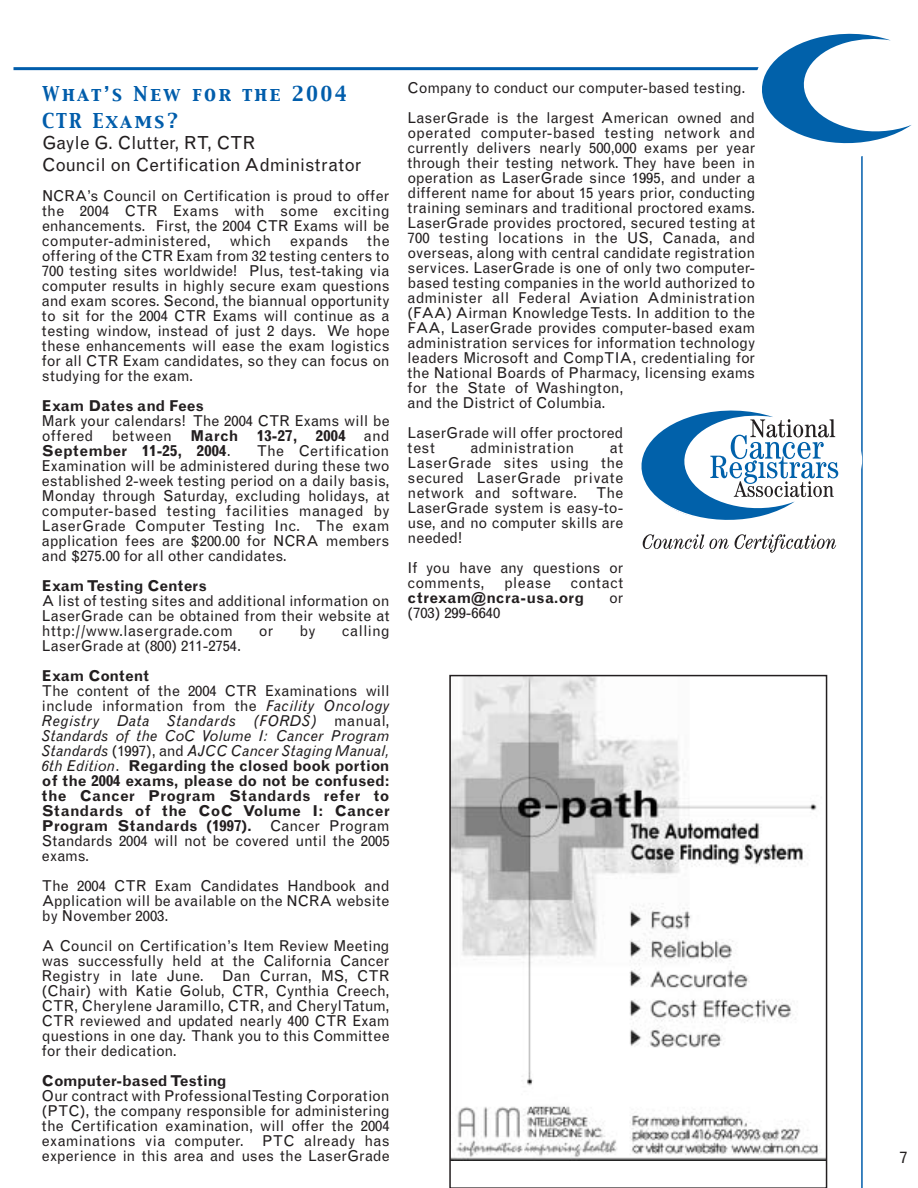
<style>
.page{position:relative;width:918px;height:1188px;background:#fff}
.page>*{position:absolute;margin:0;border:0;box-sizing:border-box;transform-origin:0 0}
.t1{font:18px/21.6px "Grotesque";color:#231f20}
.t2{font:18px/27px "Capitals";letter-spacing:.135em;color:#015dab}
.t3{font:16.5px "Grotesque";color:#231f20}
.t4{font:15px/15px "Grotesque";color:#231f20;text-align:justify}
.t5{font:700 15px/15px "Grotesque";letter-spacing:.005em;color:#231f20;text-align:justify}
.t6{font:15px "Grotesque";letter-spacing:.03em;color:#231f20}
.t7{font:15px "Grotesque";letter-spacing:.02em;color:#231f20}
.s1{font-weight:700}
.s2{font-weight:400}
.s3{font-weight:400;font-style:italic}
</style>
<div class="page">
<svg style="left:643px;top:534px;width:86px;height:15px"></svg>
<svg style="left:735px;top:534px;width:101px;height:19px"></svg>
<hr style="left:861px;top:70px;width:2px;height:1118px;background:#015dab">
<hr style="left:14px;top:67px;width:855px;height:3px;background:#015dab">
<svg style="left:754px;top:33px;width:158px;height:125px"></svg>
<svg style="left:449px;top:675px;width:378px;height:513px"></svg>
<svg style="left:641px;top:410px;width:198px;height:110px"></svg>
<p class="t2" style="left:42px;top:81px;width:306px">What’s New for the 2004<br>CTR Exams?</p>
<p class="t1" style="left:42px;top:134px;width:321px">Gayle G. Clutter, RT, CTR<br>Council on Certification Administrator</p>
<p class="t4" style="left:42px;top:190px;width:349px">NCRA’s Council on Certification is proud to offer the 2004 CTR Exams with some exciting enhancements. First, the 2004 CTR Exams will be computer-administered,</p>
<p class="t4" style="left:42px;top:235px;width:349px;text-indent:325px">the offering of the CTR Exam from 32 testing centers to 700 testing sites worldwide! Plus, test-taking via computer results in highly secure exam questions and exam scores. Second, the biannual opportunity to sit for the 2004 CTR Exams will continue as a testing window, instead of just 2 days. We hope these enhancements will ease the exam logistics for all CTR Exam candidates, so they can focus on studying for the exam.</p>
<p class="t5" style="left:42px;top:400px;width:163px">Exam Dates and Fees</p>
<p class="t4" style="left:42px;top:415px;width:349px">Mark your calendars! The 2004 CTR Exams will be offered between <span class="s1">March 13-27, 2004</span> and <span class="s1">September 11-25, 2004</span>.</p>
<p class="t4" style="left:230px;top:235px;width:43px">which</p>
<p class="t4" style="left:290px;top:235px;width:60px">expands</p>
<p class="t4" style="left:42px;top:445px;width:349px;text-indent:215px">The Certification Examination will be administered during these two established 2-week testing period on a daily basis, Monday through Saturday, excluding holidays, at computer-based testing facilities managed by LaserGrade Computer Testing Inc. The exam application fees are $200.00 for NCRA members and $275.00 for all other candidates.</p>
<p class="t5" style="left:42px;top:580px;width:166px">Exam Testing Centers</p>
<p class="t4" style="left:42px;top:595px;width:349px">A list of testing sites and additional information on LaserGrade can be obtained from their website at http://www.lasergrade.com</p>
<p class="t4" style="left:259px;top:625px;width:16px">or</p>
<p class="t4" style="left:300px;top:625px;width:18px">by</p>
<p class="t6" style="left:342px;top:625px;width:49px">calling</p>
<p class="t4" style="left:42px;top:640px;width:201px">LaserGrade at (800) 211-2754.</p>
<p class="t5" style="left:42px;top:670px;width:109px">Exam Content</p>
<p class="t5" style="left:42px;top:685px;width:349px"><span class="s2">The content of the 2004 CTR Examinations will include information from the</span> <span class="s3">Facility Oncology Registry Data Standards (FORDS)</span> <span class="s2">manual, </span><span class="s3">Standards of the CoC Volume I: Cancer Program Standards</span> <span class="s2">(1997), and</span> <span class="s3">AJCC Cancer Staging Manual, 6th Edition</span><span class="s2">.</span> Regarding the closed book portion of the 2004 exams, please do not be confused: the Cancer Program Standards refer to Standards of the CoC Volume I: Cancer Program Standards (1997). <span class="s2">Cancer Program Standards 2004 will not be covered until the 2005 exams.</span></p>
<p class="t4" style="left:42px;top:880px;width:349px">The 2004 CTR Exam Candidates Handbook and Application will be available on the NCRA website by November 2003.</p>
<p class="t4" style="left:42px;top:940px;width:349px">A Council on Certification’s Item Review Meeting was successfully held at the California Cancer Registry in late June. Dan Curran, MS, CTR (Chair) with Katie Golub, CTR, Cynthia Creech, CTR, Cherylene Jaramillo, CTR, and Cheryl Tatum, CTR reviewed and updated nearly 400 CTR Exam questions in one day. Thank you to this Committee for their dedication.</p>
<p class="t5" style="left:42px;top:1075px;width:186px">Computer-based Testing</p>
<p class="t4" style="left:42px;top:1090px;width:349px">Our contract with Professional Testing Corporation (PTC), the company responsible for administering the Certification examination, will offer the 2004 examinations via computer. PTC already has experience in this area and uses the LaserGrade</p>
<p class="t4" style="left:408px;top:74px;width:349px;line-height:30px">Company to conduct our computer-based testing.<br>LaserGrade is the largest American owned and</p>
<p class="t4" style="left:408px;top:127px;width:349px;text-align:left">operated computer-based testing network and currently delivers nearly 500,000 exams per year through their testing network. They have been in operation as LaserGrade since 1995, and under a different name for about 15 years prior, conducting training seminars and traditional proctored exams.<br>LaserGrade provides proctored, secured testing at 700 testing locations in the US, Canada, and overseas, along with central candidate registration services. LaserGrade is one of only two computer&shy;based testing companies in the world authorized to administer all Federal Aviation Administration (FAA) Airman Knowledge Tests. In addition to the FAA, LaserGrade provides computer-based exam administration services for information technology leaders Microsoft and CompTIA, credentialing for the National Boards of Pharmacy, licensing exams for the State of Washington,<br>and the District of Columbia.</p>
<p class="t4" style="left:408px;top:427px;width:217px">LaserGrade will offer proctored test</p>
<p class="t4" style="left:470px;top:442px;width:105px">administration</p>
<p class="t4" style="left:408px;top:442px;width:217px;text-indent:202px">at LaserGrade sites using the secured LaserGrade private network and software.</p>
<p class="t4" style="left:408px;top:487px;width:217px;text-indent:189px">The LaserGrade system is easy-to&shy;use, and no computer skills are needed!</p>
<p class="t4" style="left:408px;top:562px;width:217px">If you have any questions or comments,</p>
<p class="t4" style="left:504px;top:577px;width:48px">please</p>
<p class="t7" style="left:571px;top:577px;width:54px">contact</p>
<p class="t5" style="left:408px;top:592px;width:178px">ctrexam@ncra-usa.org</p>
<p class="t4" style="left:609px;top:592px;width:16px">or</p>
<p class="t4" style="left:408px;top:607px;width:94px">(703) 299-6640</p>
<p class="t3" style="left:900px;top:1151px;width:9px">7</p>
</div>
